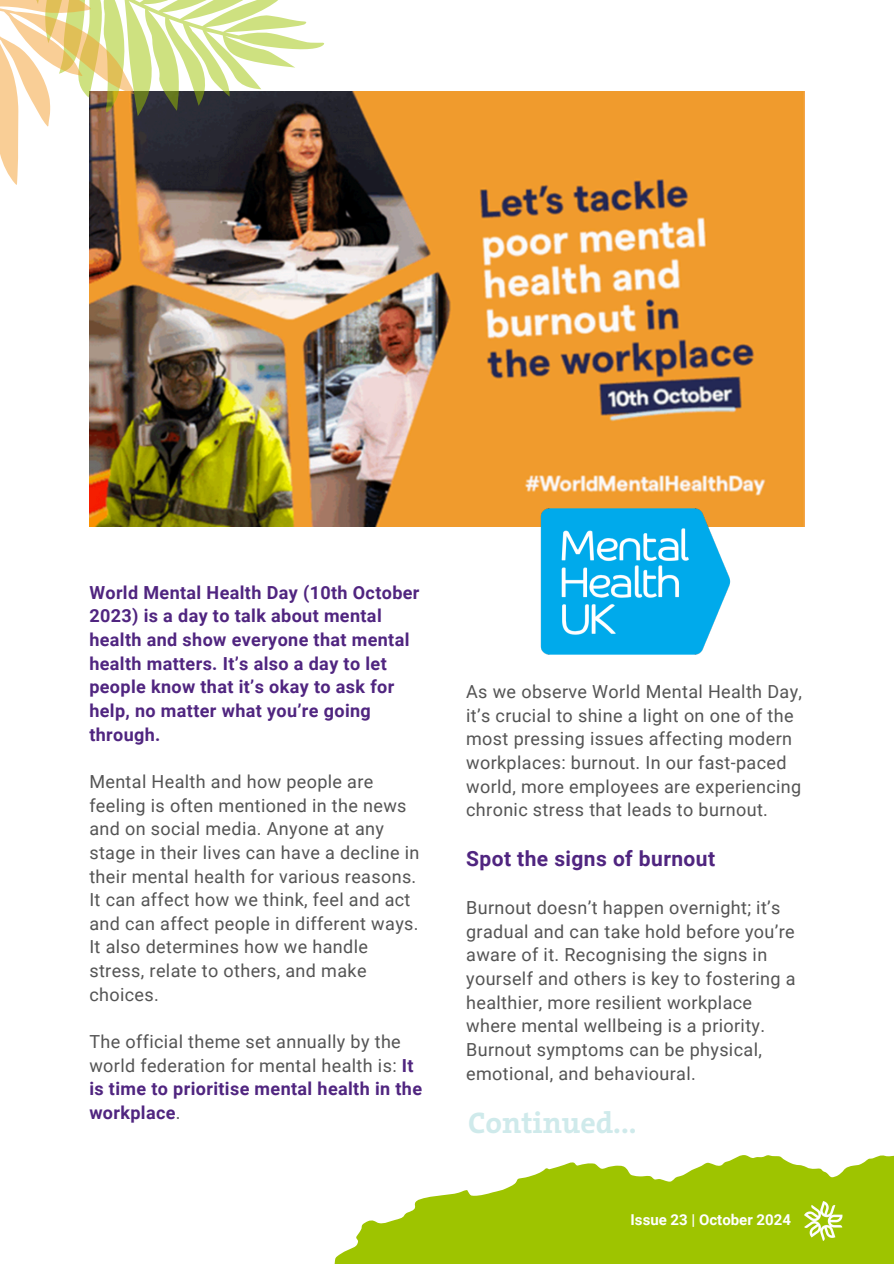
<style>
.page{position:relative;width:894px;height:1264px;background:#fff}
.page>*{position:absolute;margin:0;border:0;box-sizing:border-box;transform-origin:0 0}
.t1{font:700 30px "The Serif B W7";color:#cfeaeb}
.t2{font:700 21px "Roboto";letter-spacing:.02em;color:#502580}
.t3{font:18px/23.7px "Roboto";letter-spacing:.02em;color:#545454}
.t4{font:700 18px/23.7px "Roboto";letter-spacing:.02em;color:#502580}
.t5{font:700 15px "Roboto";color:#fff}
.s1{font-weight:700;color:#502580}
</style>
<div class="page">
<img style="left:89px;top:92px;width:715px;height:434px">
<svg style="left:144px;top:0;width:201px;height:144px"></svg>
<svg style="left:0;top:0;width:144px;height:186px"></svg>
<svg style="left:334px;top:1155px;width:559px;height:108px;fill:#9ec400"></svg>
<img style="left:804px;top:1201px;width:39px;height:39px">
<img style="left:532px;top:499px;width:205px;height:156px">
<p class="t4" style="left:89px;top:581px;width:331px">World Mental Health Day (10th October<br>2023) is a day to talk about mental health and show everyone that mental health matters. It’s also a day to let people know that it’s okay to ask for help, no matter what you’re going through.</p>
<p class="t3" style="left:89px;top:770px;width:331px">Mental Health and how people are feeling is often mentioned in the news and on social media. Anyone at any stage in their lives can have a decline in their mental health for various reasons.<br>It can affect how we think, feel and act and can affect people in different ways.<br>It also determines how we handle stress, relate to others, and make choices.</p>
<p class="t3" style="left:89px;top:1029px;width:334px">The official theme set annually by the world federation for mental health is: <span class="s1">It is time to prioritise mental health in the workplace</span>.</p>
<h3 class="t3" style="left:466px;top:680px;width:337px">As we observe World Mental Health Day, it’s crucial to shine a light on one of the most pressing issues affecting modern workplaces: burnout. In our fast-paced world, more employees are experiencing chronic stress that leads to burnout.</h3>
<h4 class="t2" style="left:466px;top:846px;width:250px">Spot the signs of burnout</h4>
<h4 class="t3" style="left:466px;top:896px;width:331px">Burnout doesn’t happen overnight; it’s gradual and can take hold before you’re aware of it. Recognising the signs in yourself and others is key to fostering a healthier, more resilient workplace where mental wellbeing is a priority.<br>Burnout symptoms can be physical, emotional, and behavioural.</h4>
<h4 class="t1" style="left:468px;top:1103px;width:170px">Continued...</h4>
<h4 class="t5" style="left:630px;top:1210px;width:162px">Issue 23 | October 2024</h4>
</div>
